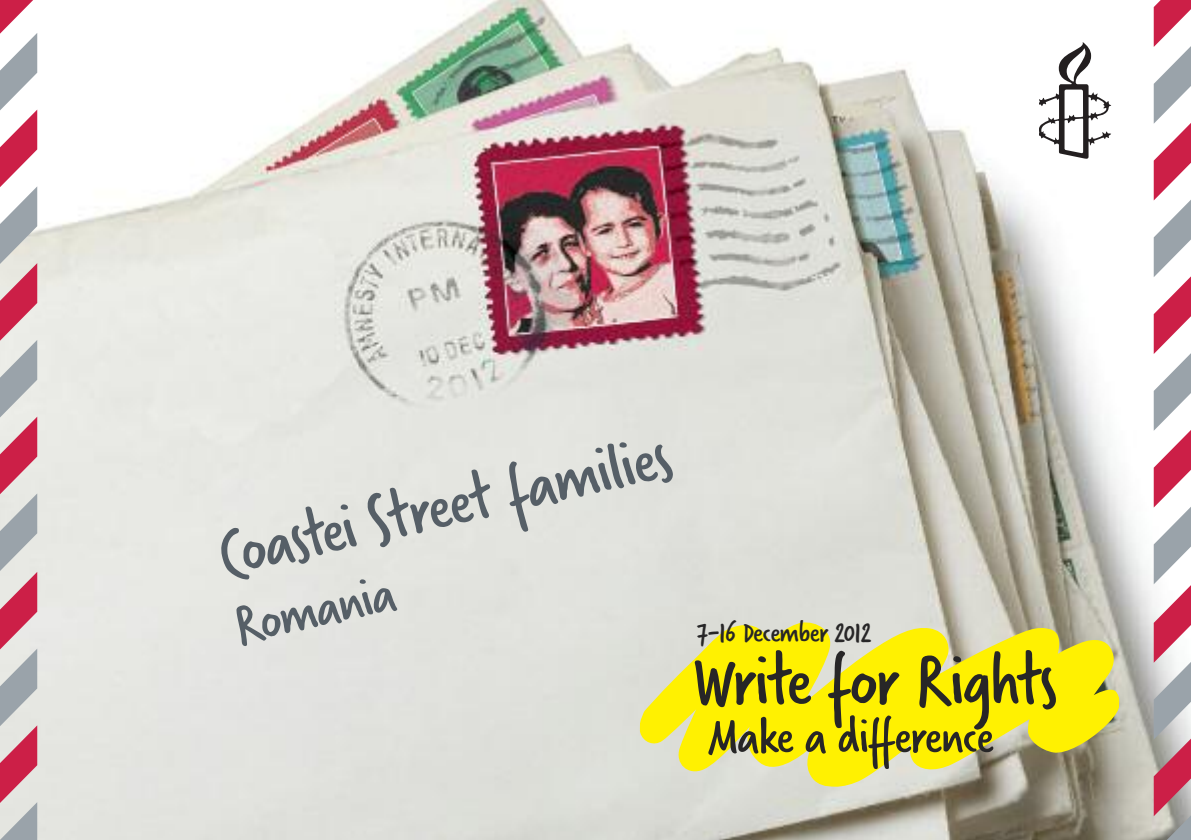
<style>
.page{position:relative;width:1191px;height:840px;background:#fff}
.page>*{position:absolute;margin:0;border:0;box-sizing:border-box;transform-origin:0 0}
.t1{font:78px "Verveine Corp";letter-spacing:-.025em;color:#272627}
.t2{font:72px "Verveine Corp";color:#565f67}
.t3{font:60px "Verveine Corp";color:#565f67}
.t4{font:54px "Verveine Corp";letter-spacing:-.025em;color:#272627}
.t5{font:30.8px "Verveine Corp";letter-spacing:-.025em;color:#272627}
</style>
<div class="page">
<img style="left:37px;top:0;width:1116px;height:839px">
<svg style="left:1039px;top:42px;width:72px;height:117px"></svg>
<svg style="left:637px;top:620px;width:485px;height:169px;background:#e9e046"></svg>
<svg style="left:1153px;top:0;width:38px;height:839px"></svg>
<svg style="left:0;top:0;width:37px;height:839px;background:#cfa6b0"></svg>
<p class="t2" style="left:208px;top:508px;width:463px;rotate:-13deg">Coastei Street families</p>
<p class="t3" style="left:226px;top:587px;width:165px;rotate:-13deg">Romania</p>
<p class="t5" style="left:696px;top:611px;width:177px">7-16 December 2012</p>
<p class="t1" style="left:692px;top:627px;width:366px">Write for Rights</p>
<p class="t4" style="left:708px;top:699px;width:287px">Make a difference</p>
</div>
